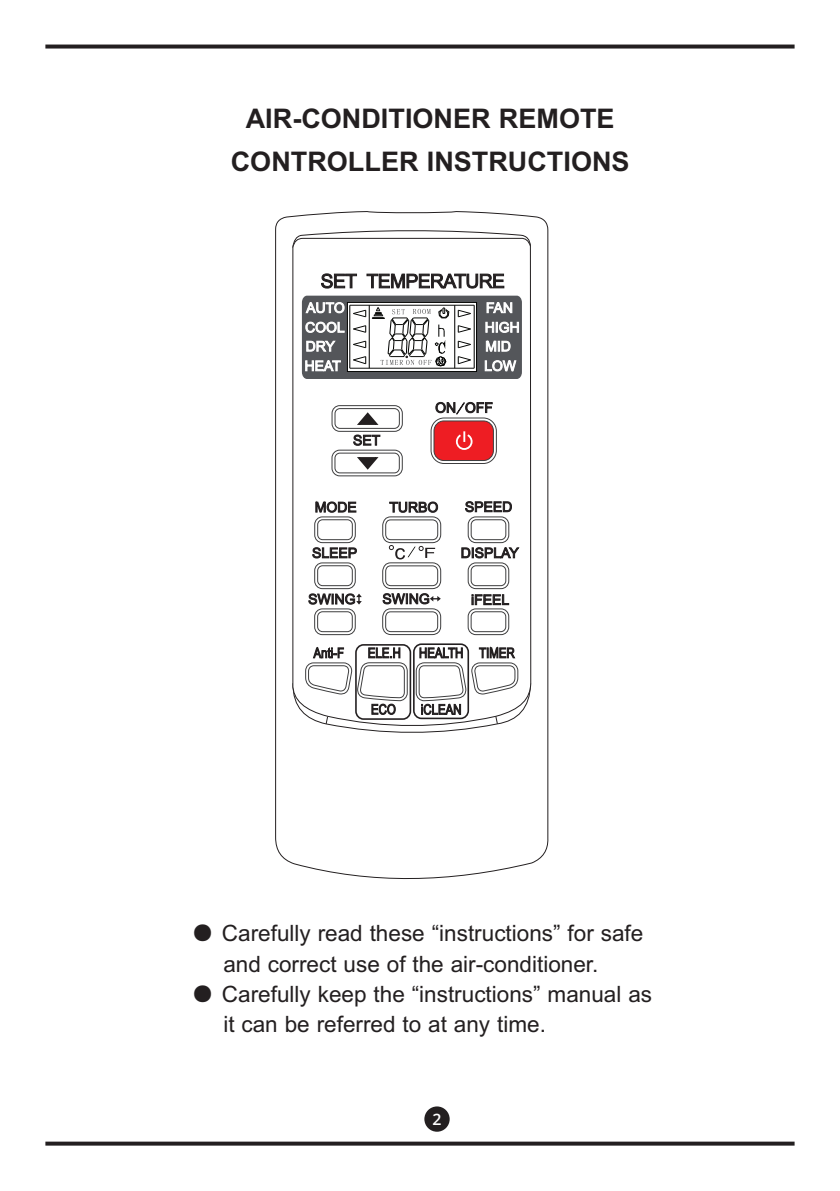
<style>
.page{position:relative;width:840px;height:1191px;background:#fff}
.page>*{position:absolute;margin:0;border:0;box-sizing:border-box;transform-origin:0 0}
.t1{font:700 27px/42.2px "Arial";color:#231f20;text-align:center}
.t2{font:22.6px/30.2px "Arial";color:#231f20;text-align:center}
.t3{font:600 15.8px "Open Sans";color:#fff}
.t4{font:14px "Arial";color:#231f20}
.s1{font-family:"Sim Sun"}
</style>
<div class="page">
<svg style="left:45px;top:45px;width:749px;height:4px;background:#3c3839"></svg>
<svg style="left:45px;top:1141px;width:749px;height:4px;background:#454142"></svg>
<div style="left:424px;top:1106px;width:25px;height:25px;background:#231f20;border-radius:50%"></div>
<svg style="left:275px;top:211px;width:273px;height:668px"></svg>
<svg style="left:292px;top:229px;width:238px;height:9px"></svg>
<svg style="left:292px;top:238px;width:239px;height:408px"></svg>
<div style="left:331px;top:405px;width:71px;height:26px;border:1px solid #3e3e3f;border-radius:8px"></div>
<div style="left:331px;top:450px;width:71px;height:26px;border:1px solid #3e3e3f;border-radius:8px"></div>
<div style="left:335px;top:408px;width:64px;height:20px;background:#fff;border-radius:5px"></div>
<div style="left:334px;top:408px;width:65px;height:20px;border:1px solid #3e3e3f;border-radius:5px"></div>
<div style="left:335px;top:453px;width:64px;height:20px;background:#fff;border-radius:5px"></div>
<div style="left:334px;top:453px;width:65px;height:20px;border:1px solid #3e3e3f;border-radius:5px"></div>
<div style="left:430px;top:418px;width:66px;height:46px;border:1px solid #3e3e3f;border-radius:13px"></div>
<div style="left:434px;top:421px;width:59px;height:39px;background:#ee1d23;border-radius:10px"></div>
<div style="left:433px;top:421px;width:60px;height:40px;border:1px solid #3e3e3f;border-radius:10px"></div>
<div style="left:314px;top:516px;width:41px;height:27px;border:1px solid #3e3e3f;border-radius:8px"></div>
<div style="left:467px;top:516px;width:41px;height:27px;border:1px solid #3e3e3f;border-radius:8px"></div>
<div style="left:314px;top:562px;width:41px;height:27px;border:1px solid #3e3e3f;border-radius:8px"></div>
<div style="left:467px;top:562px;width:41px;height:27px;border:1px solid #3e3e3f;border-radius:8px"></div>
<div style="left:314px;top:608px;width:41px;height:27px;border:1px solid #3e3e3f;border-radius:8px"></div>
<div style="left:467px;top:608px;width:41px;height:27px;border:1px solid #3e3e3f;border-radius:8px"></div>
<div style="left:317px;top:520px;width:35px;height:19px;background:#fff;border-radius:5px"></div>
<div style="left:317px;top:519px;width:35px;height:21px;border:1px solid #3e3e3f;border-radius:5px"></div>
<div style="left:471px;top:520px;width:34px;height:19px;background:#fff;border-radius:5px"></div>
<div style="left:470px;top:519px;width:36px;height:21px;border:1px solid #3e3e3f;border-radius:5px"></div>
<div style="left:317px;top:566px;width:35px;height:19px;background:#fff;border-radius:5px"></div>
<div style="left:317px;top:565px;width:35px;height:21px;border:1px solid #3e3e3f;border-radius:5px"></div>
<div style="left:471px;top:566px;width:34px;height:19px;background:#fff;border-radius:5px"></div>
<div style="left:470px;top:565px;width:35px;height:21px;border:1px solid #3e3e3f;border-radius:5px"></div>
<div style="left:317px;top:612px;width:35px;height:19px;background:#fff;border-radius:5px"></div>
<div style="left:317px;top:611px;width:35px;height:21px;border:1px solid #3e3e3f;border-radius:5px"></div>
<div style="left:471px;top:612px;width:34px;height:19px;background:#fff;border-radius:5px"></div>
<div style="left:470px;top:611px;width:35px;height:21px;border:1px solid #3e3e3f;border-radius:5px"></div>
<div style="left:382px;top:516px;width:58px;height:27px;border:1px solid #3e3e3f;border-radius:8px"></div>
<div style="left:382px;top:562px;width:58px;height:27px;border:1px solid #3e3e3f;border-radius:8px"></div>
<div style="left:382px;top:608px;width:58px;height:27px;border:1px solid #3e3e3f;border-radius:8px"></div>
<div style="left:385px;top:519px;width:52px;height:21px;background:#fff;border:1px solid #3e3e3f;border-radius:5px"></div>
<div style="left:385px;top:565px;width:52px;height:21px;background:#fff;border:1px solid #3e3e3f;border-radius:5px"></div>
<div style="left:385px;top:611px;width:52px;height:21px;background:#fff;border:1px solid #3e3e3f;border-radius:5px"></div>
<svg style="left:353px;top:434px;width:27px;height:12px"></svg>
<svg style="left:435px;top:402px;width:57px;height:12px"></svg>
<svg style="left:315px;top:500px;width:41px;height:14px"></svg>
<svg style="left:312px;top:547px;width:45px;height:11px"></svg>
<svg style="left:389px;top:501px;width:49px;height:12px"></svg>
<svg style="left:464px;top:501px;width:47px;height:11px"></svg>
<svg style="left:461px;top:547px;width:58px;height:11px"></svg>
<svg style="left:292px;top:646px;width:239px;height:89px"></svg>
<svg style="left:321px;top:273px;width:183px;height:15px"></svg>
<svg style="left:357px;top:412px;width:22px;height:13px"></svg>
<svg style="left:357px;top:457px;width:22px;height:13px"></svg>
<svg style="left:308px;top:591px;width:53px;height:14px"></svg>
<svg style="left:382px;top:590px;width:58px;height:15px"></svg>
<div style="left:355px;top:644px;width:56px;height:76px;border:2px solid #231f20;border-radius:8px"></div>
<svg style="left:455px;top:431px;width:17px;height:19px"></svg>
<svg style="left:388px;top:545px;width:47px;height:14px"></svg>
<div style="left:413px;top:643px;width:56px;height:76px;border:2px solid #231f20;border-radius:8px"></div>
<svg style="left:302px;top:296px;width:219px;height:83px"></svg>
<p class="t1" style="left:231px;top:99px;width:400px">AIR-CONDITIONER REMOTE<br>CONTROLLER INSTRUCTIONS</p>
<p class="t4" style="left:471px;top:590px;width:40px">iFEEL</p>
<p class="t2" style="left:191px;top:918px;width:453px"><span class="s1">●</span> Carefully read these “instructions” for safe and correct use of the air-conditioner.</p>
<p class="t2" style="left:223px;top:979px;width:430px;text-align:left;text-indent:-32px"><span class="s1">●</span> Carefully keep the “instructions” manual as it can be referred to at any time.</p>
<p class="t3" style="left:432px;top:1108px;width:11px">2</p>
</div>
